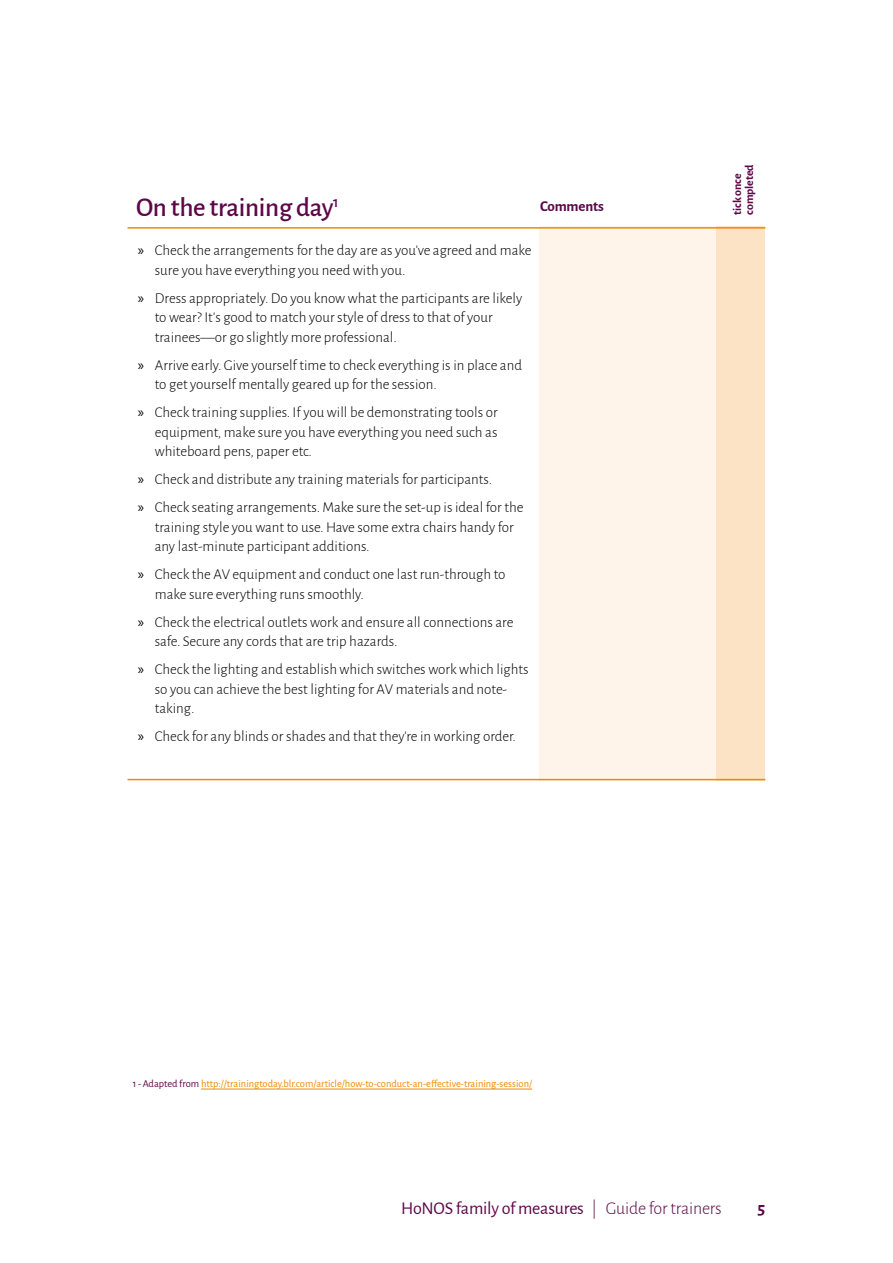
<style>
.page{position:relative;width:893px;height:1263px;background:#fff}
.page>*{position:absolute;margin:0;border:0;box-sizing:border-box;transform-origin:0 0}
.t1{font:500 27px "Alegreya Sans";letter-spacing:-.01em;color:#5d0749}
.t2{font:18px "Alegreya Sans";letter-spacing:-.01em;color:#5d0749}
.t3{font:700 18px "Alegreya Sans";color:#5d0749}
.t4{font:300 15px/19.5px "Alegreya Sans";color:#000}
.t5{font:700 15px "Alegreya Sans";letter-spacing:-.01em;color:#5d0749}
.t6{font:700 12px/12px "Alegreya Sans";letter-spacing:-.01em;color:#5d0749}
.t7{font:10.5px "Alegreya Sans";color:#ee8a00}
.s1{font-family:"Myriad Pro";font-weight:400}
.s2{color:#5d0749}
.s3{font-weight:300}
</style>
<div class="page">
<div style="left:539px;top:226px;width:177px;height:554px;background:#fef4e9"></div>
<div style="left:716px;top:226px;width:49px;height:554px;background:#fde3c6"></div>
<hr style="left:128px;top:227px;width:637px;height:2px;background:#ee8a00">
<hr style="left:128px;top:779px;width:637px;height:1px;background:#ee8a00">
<hr style="left:201px;top:1089px;width:331px;height:1px;background:#ee8a00">
<h1 class="t1" style="left:136px;top:188px;width:204px">On the training day<sup>1</sup></h1>
<p class="t4" style="left:155px;top:240px;width:378px;text-indent:-17px"><span class="s1">»</span> Check the arrangements for the day are as you’ve agreed and make sure you have everything you need with you.</p>
<p class="t4" style="left:155px;top:288px;width:369px;text-indent:-17px"><span class="s1">»</span> Dress appropriately. Do you know what the participants are likely to wear? It’s good to match your style of dress to that of your trainees—or go slightly more professional.</p>
<p class="t4" style="left:155px;top:355px;width:369px;text-indent:-17px"><span class="s1">»</span> Arrive early. Give yourself time to check everything is in place and to get yourself mentally geared up for the session.</p>
<p class="t4" style="left:155px;top:402px;width:344px;text-align:justify;text-indent:-17px"><span class="s1">»</span> Check training supplies. If you will be demonstrating tools or equipment, make sure you have everything you need such as whiteboard pens, paper etc.</p>
<p class="t4" style="left:138px;top:465px;width:387px;line-height:28px"><span class="s1">»</span> Check and distribute any training materials for participants.<br><span class="s1">»</span> Check seating arrangements. Make sure the set-up is ideal for the</p>
<p class="t4" style="left:155px;top:517px;width:361px">training style you want to use. Have some extra chairs handy for any last-minute participant additions.</p>
<p class="t4" style="left:155px;top:564px;width:352px;text-indent:-17px"><span class="s1">»</span> Check the AV equipment and conduct one last run-through to make sure everything runs smoothly.</p>
<p class="t4" style="left:155px;top:612px;width:360px;text-indent:-17px"><span class="s1">»</span> Check the electrical outlets work and ensure all connections are safe. Secure any cords that are trip hazards.</p>
<p class="t4" style="left:155px;top:659px;width:375px;text-indent:-17px"><span class="s1">»</span> Check the lighting and establish which switches work which lights so you can achieve the best lighting for AV materials and note&shy;taking.</p>
<p class="t4" style="left:138px;top:726px;width:380px"><span class="s1">»</span> Check for any blinds or shades and that they’re in working order.</p>
<p class="t5" style="left:540px;top:196px;width:65px">Comments</p>
<p class="t6" style="left:731px;top:215px;width:52px;rotate:-90deg">tick once completed</p>
<p class="t7" style="left:133px;top:1077px;width:401px"><span class="s2">1 - Adapted from</span> http://trainingtoday.blr.com/article/how-to-conduct-an-effective-training-session/</p>
<p class="t2" style="left:401px;top:1196px;width:322px">HoNOS family of measures <span class="s3">| Guide for trainers</span></p>
<p class="t3" style="left:758px;top:1195px;width:9px">5</p>
</div>
